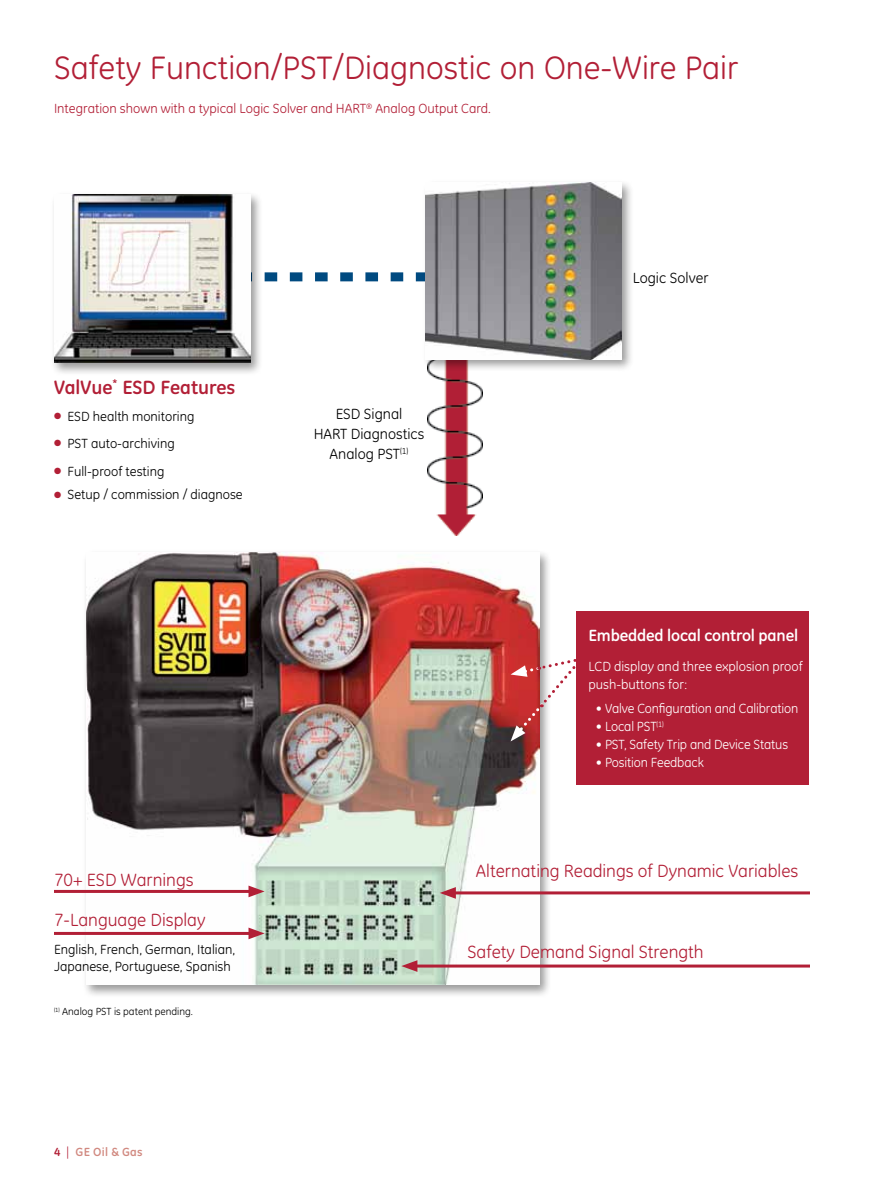
<style>
.page{position:relative;width:891px;height:1188px;background:#fff}
.page>*{position:absolute;margin:0;border:0;box-sizing:border-box;transform-origin:0 0}
.t1{font:33px "GE Inspira";color:#b21f36}
.t2{font:700 19.5px "GE Inspira";color:#b21f36}
.t3{font:18px "GE Inspira";color:#b21f36}
.t4{font:700 16.5px "GE Inspira";letter-spacing:-.01em;color:#fff}
.t5{font:15px/20.2px "GE Inspira";color:#000;text-align:center}
.t6{font:13.5px/18px "GE Inspira";letter-spacing:-.01em;color:#fff}
.t7{font:13.5px/16.2px "GE Inspira";color:#000}
.t8{font:13.5px "GE Inspira";color:#b21f36}
.t9{font:700 12px "GE Inspira";letter-spacing:.02em;color:#d18980}
.t10{font:10.5px "GE Inspira";color:#000}
.s1{color:#b21f36}
.s2{font-weight:400;color:#b21f36}
</style>
<div class="page">
<svg style="left:264px;top:272px;width:158px;height:9px"></svg>
<img style="left:428px;top:372px;width:55px;height:164px">
<div style="left:51px;top:191px;width:212px;height:185px;background:#000;opacity:.4"></div>
<img style="left:54px;top:194px;width:196px;height:169px">
<div style="left:83px;top:549px;width:469px;height:449px;background:#000;opacity:.4"></div>
<img style="left:86px;top:552px;width:453px;height:433px">
<hr style="left:54px;top:890px;width:200px;height:3px;background:#b21f36">
<svg style="left:249px;top:886px;width:16px;height:11px"></svg>
<hr style="left:54px;top:932px;width:200px;height:3px;background:#b21f36">
<svg style="left:249px;top:928px;width:16px;height:11px"></svg>
<hr style="left:450px;top:891px;width:360px;height:3px;background:#b21f36">
<svg style="left:440px;top:887px;width:16px;height:12px"></svg>
<hr style="left:412px;top:965px;width:398px;height:3px;background:#b21f36">
<svg style="left:401px;top:960px;width:16px;height:12px"></svg>
<div style="left:422px;top:179px;width:213px;height:193px;background:#000;opacity:.4"></div>
<img style="left:425px;top:183px;width:197px;height:176px">
<div style="left:576px;top:612px;width:232px;height:173px;background:#b21f36"></div>
<svg style="left:511px;top:657px;width:65px;height:84px"></svg>
<h1 class="t1" style="left:54px;top:49px;width:686px">Safety Function/PST/Diagnostic on One-Wire Pair</h1>
<p class="t8" style="left:54px;top:101px;width:438px">Integration shown with a typical Logic Solver and HART<sup>®</sup> Analog Output Card.</p>
<h2 class="t2" style="left:54px;top:374px;width:183px">ValVue<sup>*</sup> ESD Features</h2>
<p class="t7" style="left:54px;top:408px;width:142px"><span class="s1">●</span> ESD health monitoring</p>
<p class="t7" style="left:54px;top:435px;width:122px"><span class="s1">●</span> PST auto-archiving</p>
<p class="t7" style="left:54px;top:463px;width:112px"><span class="s1">●</span> Full-proof testing</p>
<p class="t7" style="left:54px;top:486px;width:190px"><span class="s1">●</span> Setup / commission / diagnose</p>
<h3 class="t3" style="left:54px;top:869px;width:141px">70+ ESD Warnings</h3>
<h3 class="t3" style="left:54px;top:910px;width:153px">7-Language Display</h3>
<p class="t7" style="left:54px;top:942px;width:183px">English, French, German, Italian,<br>Japanese, Portuguese, Spanish</p>
<p class="t10" style="left:54px;top:1006px;width:141px"><sup>(1)</sup> Analog PST is patent pending.</p>
<p class="t9" style="left:54px;top:1144px;width:90px"><span class="s1">4</span> <span class="s2">|</span> GE Oil &amp; Gas</p>
<p class="t5" style="left:314px;top:403px;width:112px">ESD Signal<br>HART Diagnostics<br>Analog PST<sup>(1)</sup></p>
<p class="t5" style="left:633px;top:267px;width:77px">Logic Solver</p>
<p class="t4" style="left:588px;top:625px;width:211px">Embedded local control panel</p>
<p class="t6" style="left:588px;top:658px;width:216px">LCD display and three explosion proof push-buttons for:</p>
<p class="t6" style="left:596px;top:700px;width:204px">• Valve Configuration and Calibration</p>
<p class="t6" style="left:596px;top:718px;width:69px">• Local PST<sup>(1)</sup></p>
<p class="t6" style="left:596px;top:736px;width:194px">• PST, Safety Trip and Device Status</p>
<p class="t6" style="left:596px;top:754px;width:109px">• Position Feedback</p>
<h3 class="t3" style="left:476px;top:860px;width:324px">Alternating Readings of Dynamic Variables</h3>
<h3 class="t3" style="left:467px;top:941px;width:238px">Safety Demand Signal Strength</h3>
</div>
